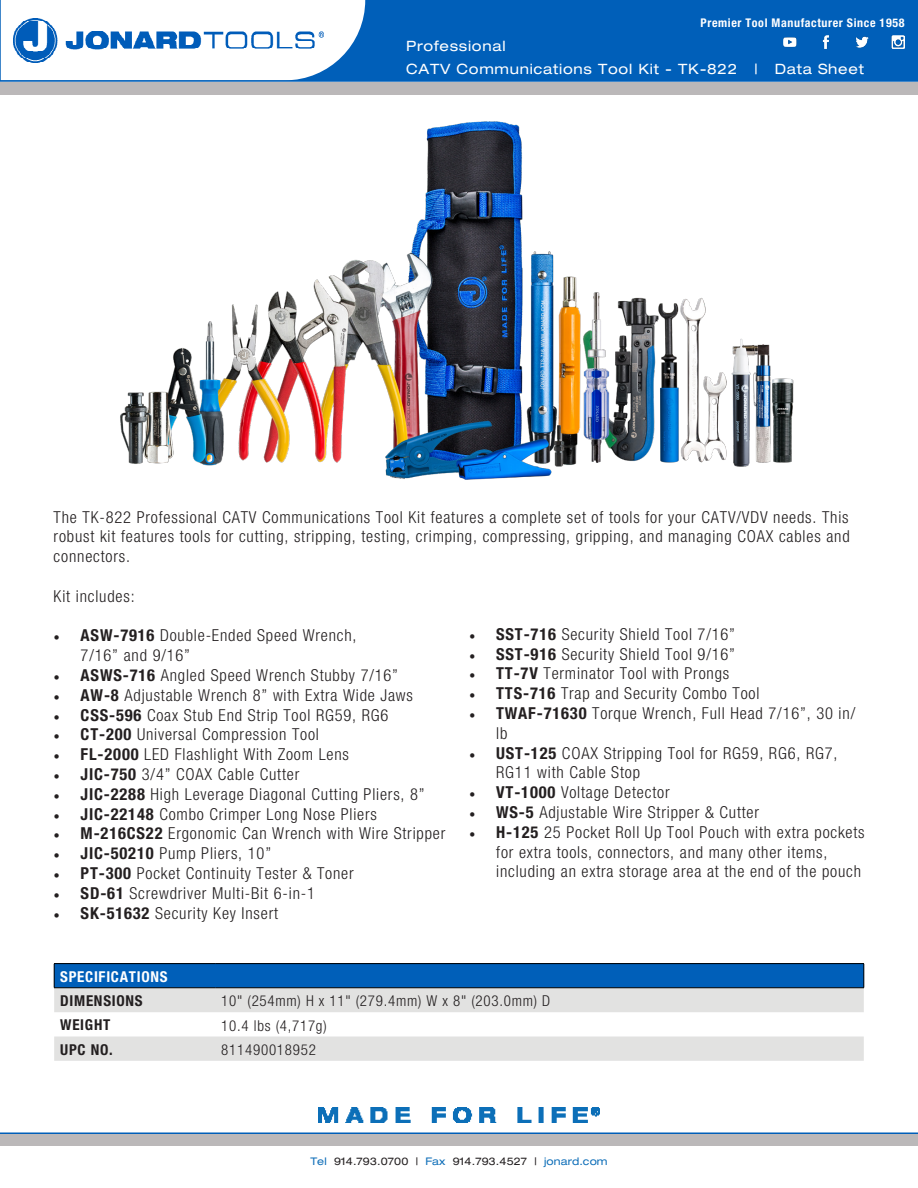
<style>
.page{position:relative;width:918px;height:1188px;background:#fff}
.page>*{position:absolute;margin:0;border:0;box-sizing:border-box;transform-origin:0 0}
.t1{font:300 condensed 16.5px/19.8px "Helvetica Neue";letter-spacing:.05em;color:#231f20}
.t2{font:300 condensed 15px "Helvetica Neue";letter-spacing:.05em;color:#231f20}
.t3{font:700 condensed 15px "Helvetica Neue";letter-spacing:.05em;color:#231f20}
.t4{font:700 condensed 15px "Helvetica Neue";letter-spacing:.05em;color:#fff}
.t5{font:expanded 14.25px "Helvetica Neue";letter-spacing:.05em;color:#fff}
.t6{font:700 condensed 12px "Helvetica Neue";letter-spacing:.05em;color:#fff}
.t7{font:expanded 10.5px "Helvetica Neue";letter-spacing:.01em;color:#231f20}
.s1{font-family:"Minion Pro";font-weight:400;font-stretch:normal}
.s2{font-weight:700}
.s3{color:#0e6eb8}
</style>
<div class="page">
<div style="left:1px;top:0;width:917px;height:81px;background:#005fb9"></div>
<div style="left:0;top:82px;width:918px;height:12px;background:#bbb8b9"></div>
<div style="left:0;top:1134px;width:918px;height:12px;background:#bbb8b9"></div>
<img style="left:319px;top:1107px;width:280px;height:15px">
<hr style="left:0;top:1132px;width:918px;height:2px;background:#005fb9">
<div style="left:1px;top:0;width:69px;height:80px;background:#fff"></div>
<img style="left:14px;top:18px;width:56px;height:45px">
<hr style="left:0;top:80px;width:918px;height:2px;background:#005fb9">
<img style="left:855px;top:35px;width:50px;height:14px">
<div style="left:54px;top:964px;width:810px;height:24px;background:#005fb9"></div>
<svg style="left:54px;top:989px;width:810px;height:72px;fill:#e2e2e1"></svg>
<hr style="left:54px;top:963px;width:161px;height:1px;background:#000">
<svg style="left:54px;top:964px;width:1px;height:24px"></svg>
<hr style="left:215px;top:963px;width:649px;height:1px;background:#000">
<svg style="left:864px;top:964px;width:1px;height:24px"></svg>
<hr style="left:54px;top:988px;width:161px;height:1px;background:#000">
<hr style="left:215px;top:988px;width:649px;height:1px;background:#000">
<img style="left:70px;top:0;width:773px;height:480px">
<p class="t6" style="left:701px;top:15px;width:205px">Premier Tool Manufacturer Since 1958</p>
<p class="t5" style="left:406px;top:60px;width:459px">CATV Communications Tool Kit - TK-822 | Data Sheet</p>
<p class="t5" style="left:406px;top:37px;width:101px">Professional</p>
<p class="t1" style="left:54px;top:507px;width:798px;text-align:justify">The TK-822 Professional CATV Communications Tool Kit features a complete set of tools for your CATV/VDV needs. This robust kit features tools for cutting, stripping, testing, crimping, compressing, gripping, and managing COAX cables and connectors.</p>
<p class="t1" style="left:54px;top:586px;width:82px">Kit includes:</p>
<p class="t1" style="left:81px;top:625px;width:277px;text-indent:-27px"><span class="s1">•</span> <span class="s2">ASW-7916</span> Double-Ended Speed Wrench,<br>7/16” and 9/16”</p>
<p class="t1" style="left:54px;top:665px;width:346px"><span class="s1">•</span> <span class="s2">ASWS-716</span> Angled Speed Wrench Stubby 7/16”</p>
<p class="t1" style="left:54px;top:685px;width:361px"><span class="s1">•</span> <span class="s2">AW-8</span> Adjustable Wrench 8” with Extra Wide Jaws</p>
<p class="t1" style="left:54px;top:705px;width:336px"><span class="s1">•</span> <span class="s2">CSS-596</span> Coax Stub End Strip Tool RG59, RG6</p>
<p class="t1" style="left:54px;top:724px;width:267px"><span class="s1">•</span> <span class="s2">CT-200</span> Universal Compression Tool</p>
<p class="t1" style="left:54px;top:744px;width:297px"><span class="s1">•</span> <span class="s2">FL-2000</span> LED Flashlight With Zoom Lens</p>
<p class="t1" style="left:54px;top:764px;width:247px"><span class="s1">•</span> <span class="s2">JIC-750</span> 3/4” COAX Cable Cutter</p>
<p class="t1" style="left:54px;top:784px;width:373px"><span class="s1">•</span> <span class="s2">JIC-2288</span> High Leverage Diagonal Cutting Pliers, 8”</p>
<p class="t1" style="left:54px;top:804px;width:325px"><span class="s1">•</span> <span class="s2">JIC-22148</span> Combo Crimper Long Nose Pliers</p>
<p class="t1" style="left:54px;top:823px;width:393px"><span class="s1">•</span> <span class="s2">M-216CS22</span> Ergonomic Can Wrench with Wire Stripper</p>
<p class="t1" style="left:54px;top:843px;width:219px"><span class="s1">•</span> <span class="s2">JIC-50210</span> Pump Pliers, 10”</p>
<p class="t1" style="left:54px;top:863px;width:302px"><span class="s1">•</span> <span class="s2">PT-300</span> Pocket Continuity Tester &amp; Toner</p>
<p class="t1" style="left:54px;top:883px;width:263px"><span class="s1">•</span> <span class="s2">SD-61</span> Screwdriver Multi-Bit 6-in-1</p>
<p class="t1" style="left:54px;top:903px;width:226px"><span class="s1">•</span> <span class="s2">SK-51632</span> Security Key Insert</p>
<p class="t1" style="left:469px;top:624px;width:267px"><span class="s1">•</span> <span class="s2">SST-716</span> Security Shield Tool 7/16”</p>
<p class="t1" style="left:469px;top:644px;width:267px"><span class="s1">•</span> <span class="s2">SST-916</span> Security Shield Tool 9/16”</p>
<p class="t1" style="left:469px;top:663px;width:262px"><span class="s1">•</span> <span class="s2">TT-7V</span> Terminator Tool with Prongs</p>
<p class="t1" style="left:469px;top:683px;width:292px"><span class="s1">•</span> <span class="s2">TTS-716</span> Trap and Security Combo Tool</p>
<p class="t1" style="left:496px;top:703px;width:361px;text-indent:-27px"><span class="s1">•</span> <span class="s2">TWAF-71630</span> Torque Wrench, Full Head 7/16”, 30 in/ lb</p>
<p class="t1" style="left:496px;top:743px;width:343px;text-indent:-27px"><span class="s1">•</span> <span class="s2">UST-125</span> COAX Stripping Tool for RG59, RG6, RG7,<br>RG11 with Cable Stop</p>
<p class="t1" style="left:469px;top:782px;width:202px"><span class="s1">•</span> <span class="s2">VT-1000</span> Voltage Detector</p>
<p class="t1" style="left:469px;top:802px;width:291px"><span class="s1">•</span> <span class="s2">WS-5</span> Adjustable Wire Stripper &amp; Cutter</p>
<p class="t1" style="left:496px;top:822px;width:370px;text-indent:-27px"><span class="s1">•</span> <span class="s2">H-125</span> 25 Pocket Roll Up Tool Pouch with extra pockets for extra tools, connectors, and many other items, including an extra storage area at the end of the pouch</p>
<p class="t4" style="left:60px;top:967px;width:109px">SPECIFICATIONS</p>
<p class="t3" style="left:60px;top:992px;width:84px">DIMENSIONS</p>
<p class="t2" style="left:221px;top:992px;width:330px">10" (254mm) H x 11" (279.4mm) W x 8" (203.0mm) D</p>
<p class="t3" style="left:60px;top:1016px;width:52px">WEIGHT</p>
<p class="t2" style="left:221px;top:1017px;width:107px">10.4 lbs (4,717g)</p>
<p class="t3" style="left:60px;top:1040px;width:54px">UPC NO.</p>
<p class="t2" style="left:221px;top:1041px;width:96px">811490018952</p>
<p class="t7" style="left:310px;top:1155px;width:299px"><span class="s3">Tel</span> 914.793.0700 | <span class="s3">Fax</span> 914.793.4527 | <span class="s3">jonard.com</span></p>
</div>
